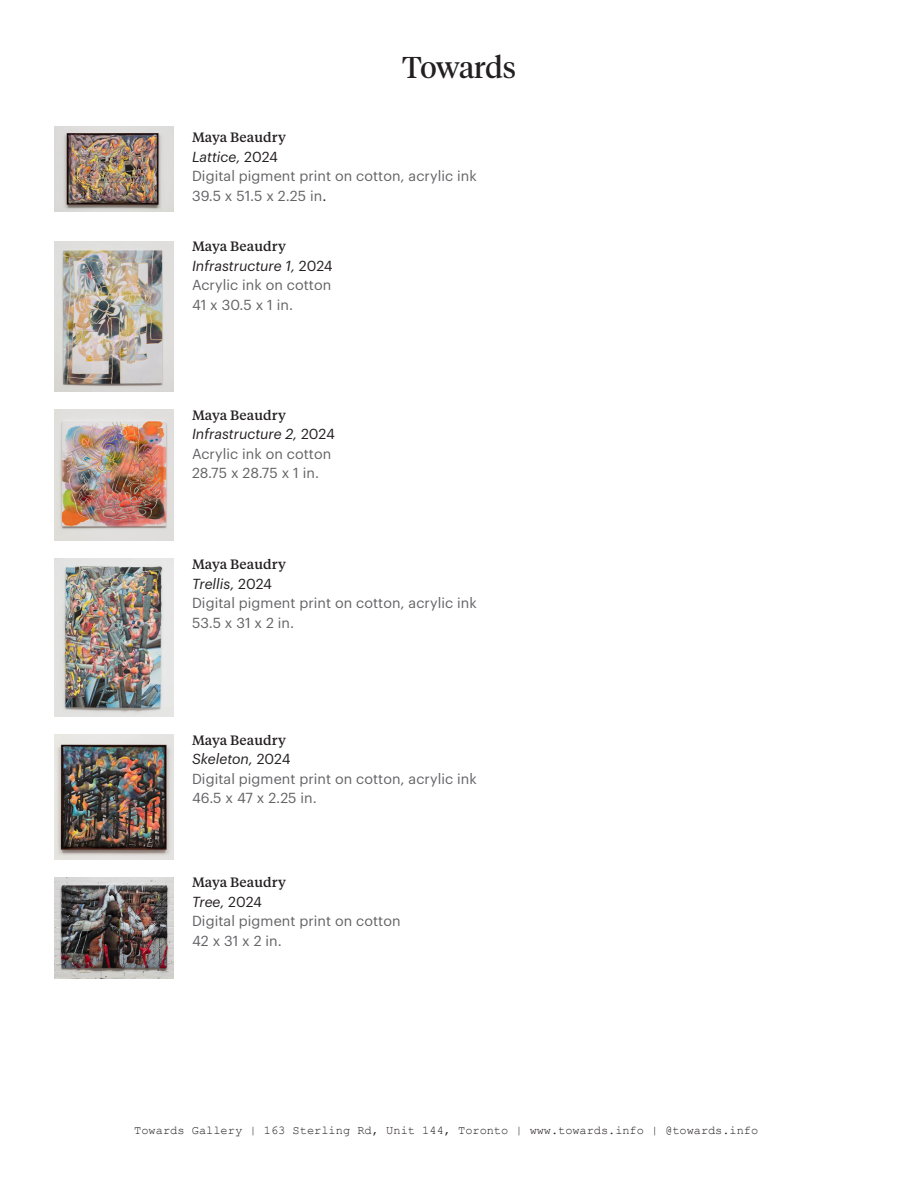
<style>
.page{position:relative;width:918px;height:1188px;background:#fff}
.page>*{position:absolute;margin:0;border:0;box-sizing:border-box;transform-origin:0 0}
.t1{font:30px "Tiempos Headline";letter-spacing:-.015em;color:#231f20}
.t2{font:14.25px "Graphik";letter-spacing:.005em;color:#636366}
.t3{font:italic 14.25px "Graphik";color:#231f20}
.t4{font:500 13.5px "Tiempos Text";letter-spacing:.005em;color:#231f20}
.t5{font:12px "Courier New";color:#231f20}
.s1{font-style:normal}
.s2{color:#231f20}
</style>
<div class="page">
<img style="left:54px;top:126px;width:120px;height:86px">
<img style="left:54px;top:559px;width:120px;height:158px">
<img style="left:54px;top:241px;width:120px;height:150px">
<img style="left:54px;top:409px;width:120px;height:132px">
<img style="left:54px;top:735px;width:120px;height:124px">
<img style="left:54px;top:877px;width:120px;height:101px">
<p class="t1" style="left:402px;top:47px;width:115px">Towards</p>
<p class="t4" style="left:192px;top:128px;width:95px">Maya Beaudry</p>
<p class="t3" style="left:192px;top:146px;width:87px">Lattice, <span class="s1">2024</span></p>
<p class="t2" style="left:192px;top:165px;width:286px">Digital pigment print on cotton, acrylic ink</p>
<p class="t2" style="left:192px;top:185px;width:136px">39.5 x 51.5 x 2.25 in<span class="s2">.</span></p>
<p class="t4" style="left:192px;top:237px;width:95px">Maya Beaudry</p>
<p class="t3" style="left:192px;top:255px;width:142px">Infrastructure 1, <span class="s1">2024</span></p>
<p class="t2" style="left:192px;top:275px;width:141px">Acrylic ink on cotton</p>
<p class="t2" style="left:192px;top:294px;width:103px">41 x 30.5 x 1 in.</p>
<p class="t4" style="left:192px;top:406px;width:95px">Maya Beaudry</p>
<p class="t3" style="left:192px;top:423px;width:144px">Infrastructure 2, <span class="s1">2024</span></p>
<p class="t2" style="left:192px;top:443px;width:141px">Acrylic ink on cotton</p>
<p class="t2" style="left:192px;top:462px;width:129px">28.75 x 28.75 x 1 in.</p>
<p class="t4" style="left:192px;top:555px;width:95px">Maya Beaudry</p>
<p class="t3" style="left:192px;top:573px;width:81px">Trellis, <span class="s1">2024</span></p>
<p class="t2" style="left:192px;top:592px;width:286px">Digital pigment print on cotton, acrylic ink</p>
<p class="t2" style="left:192px;top:612px;width:104px">53.5 x 31 x 2 in.</p>
<p class="t4" style="left:192px;top:731px;width:95px">Maya Beaudry</p>
<p class="t3" style="left:192px;top:749px;width:100px">Skeleton, <span class="s1">2024</span></p>
<p class="t2" style="left:192px;top:768px;width:286px">Digital pigment print on cotton, acrylic ink</p>
<p class="t2" style="left:192px;top:788px;width:126px">46.5 x 47 x 2.25 in.</p>
<p class="t4" style="left:192px;top:873px;width:95px">Maya Beaudry</p>
<p class="t3" style="left:192px;top:891px;width:72px">Tree, <span class="s1">2024</span></p>
<p class="t2" style="left:192px;top:911px;width:210px">Digital pigment print on cotton</p>
<p class="t2" style="left:192px;top:930px;width:91px">42 x 31 x 2 in.</p>
<p class="t5" style="left:134px;top:1123px;width:625px">Towards Gallery | 163 Sterling Rd, Unit 144, Toronto | www.towards.info | @towards.info</p>
</div>
